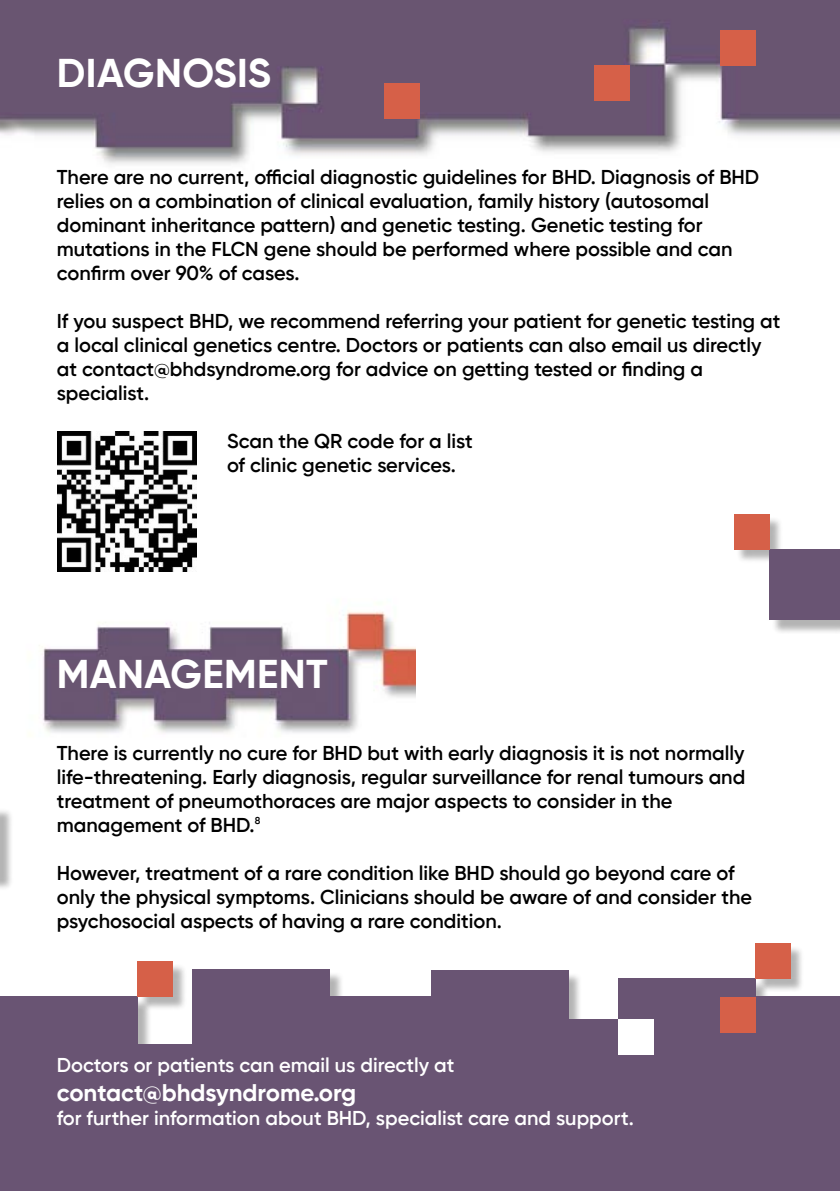
<style>
.page{position:relative;width:840px;height:1191px;background:#fff}
.page>*{position:absolute;margin:0;border:0;box-sizing:border-box;transform-origin:0 0}
.t1{font:700 40px "Gilroy";letter-spacing:.01em;color:#fff}
.t2{font:700 24px "Gilroy";color:#fff}
.t3{font:600 20px/24px "Gilroy";color:#000}
.t4{font:600 20px "Gilroy";color:#fff}
</style>
<div class="page">
<div style="left:432px;top:972px;width:150px;height:157px;background:#000;opacity:.3"></div>
<div style="left:430px;top:970px;width:138px;height:145px;background:#695473"></div>
<div style="left:617px;top:978px;width:137px;height:137px;background:#695473"></div>
<div style="left:192px;top:969px;width:138px;height:154px;background:#695473"></div>
<img style="left:43px;top:571px;width:372px;height:162px">
<img style="left:0;top:0;width:839px;height:164px">
<div style="left:714px;top:996px;width:125px;height:138px;background:#695473"></div>
<div style="left:294px;top:996px;width:137px;height:137px;background:#695473"></div>
<div style="left:514px;top:1019px;width:137px;height:137px;background:#695473"></div>
<div style="left:2px;top:998px;width:150px;height:150px;background:#000;opacity:.3"></div>
<div style="left:0;top:996px;width:137px;height:137px;background:#695473"></div>
<div style="left:74px;top:1044px;width:137px;height:138px;background:#695473"></div>
<div style="left:0;top:1069px;width:839px;height:122px;background:#695473"></div>
<div style="left:617px;top:1019px;width:36px;height:35px;background:#fff"></div>
<div style="left:384px;top:83px;width:36px;height:36px;background:#d66048"></div>
<div style="left:594px;top:65px;width:35px;height:36px;background:#d66048"></div>
<div style="left:720px;top:30px;width:35px;height:35px;background:#d66048"></div>
<div style="left:719px;top:996px;width:35px;height:36px;background:#d66048"></div>
<div style="left:139px;top:963px;width:47px;height:47px;background:#000;opacity:.3"></div>
<div style="left:137px;top:961px;width:36px;height:35px;background:#d66048"></div>
<div style="left:0;top:772px;width:14px;height:118px;background:#000;opacity:.3"></div>
<div style="left:735px;top:515px;width:104px;height:119px;background:#000;opacity:.3"></div>
<div style="left:769px;top:549px;width:70px;height:71px;background:#695473"></div>
<div style="left:733px;top:514px;width:36px;height:35px;background:#d66048"></div>
<div style="left:756px;top:944px;width:48px;height:48px;background:#000;opacity:.3"></div>
<div style="left:754px;top:943px;width:36px;height:35px;background:#d66048"></div>
<img style="left:57px;top:431px;width:140px;height:140px">
<p class="t1" style="left:57px;top:48px;width:215px">DIAGNOSIS</p>
<p class="t3" style="left:57px;top:165px;width:703px">There are no current, official diagnostic guidelines for BHD. Diagnosis of BHD relies on a combination of clinical evaluation, family history (autosomal</p>
<p class="t3" style="left:57px;top:213px;width:647px">dominant inheritance pattern) and genetic testing. Genetic testing for</p>
<p class="t3" style="left:57px;top:237px;width:677px">mutations in the FLCN gene should be performed where possible and can</p>
<p class="t3" style="left:57px;top:261px;width:244px">confirm over 90% of cases.</p>
<p class="t3" style="left:57px;top:309px;width:724px">If you suspect BHD, we recommend referring your patient for genetic testing at</p>
<p class="t3" style="left:57px;top:333px;width:705px">a local clinical genetics centre. Doctors or patients can also email us directly at contact@bhdsyndrome.org for advice on getting tested or finding a</p>
<p class="t3" style="left:57px;top:381px;width:94px">specialist.</p>
<p class="t3" style="left:227px;top:429px;width:247px">Scan the QR code for a list</p>
<p class="t3" style="left:227px;top:453px;width:230px">of clinic genetic services.</p>
<p class="t1" style="left:57px;top:649px;width:272px">MANAGEMENT</p>
<p class="t3" style="left:57px;top:741px;width:689px">There is currently no cure for BHD but with early diagnosis it is not normally life-threatening. Early diagnosis, regular surveillance for renal tumours and</p>
<p class="t3" style="left:57px;top:789px;width:617px">treatment of pneumothoraces are major aspects to consider in the</p>
<p class="t3" style="left:57px;top:813px;width:205px">management of BHD.<sup>8</sup></p>
<p class="t3" style="left:57px;top:861px;width:679px">However, treatment of a rare condition like BHD should go beyond care of</p>
<p class="t3" style="left:57px;top:885px;width:696px">only the physical symptoms. Clinicians should be aware of and consider the</p>
<p class="t3" style="left:57px;top:909px;width:446px">psychosocial aspects of having a rare condition.</p>
<p class="t4" style="left:57px;top:1052px;width:399px">Doctors or patients can email us directly at</p>
<p class="t2" style="left:57px;top:1077px;width:301px">contact@bhdsyndrome.org</p>
<p class="t4" style="left:57px;top:1105px;width:578px">for further information about BHD, specialist care and support.</p>
</div>
